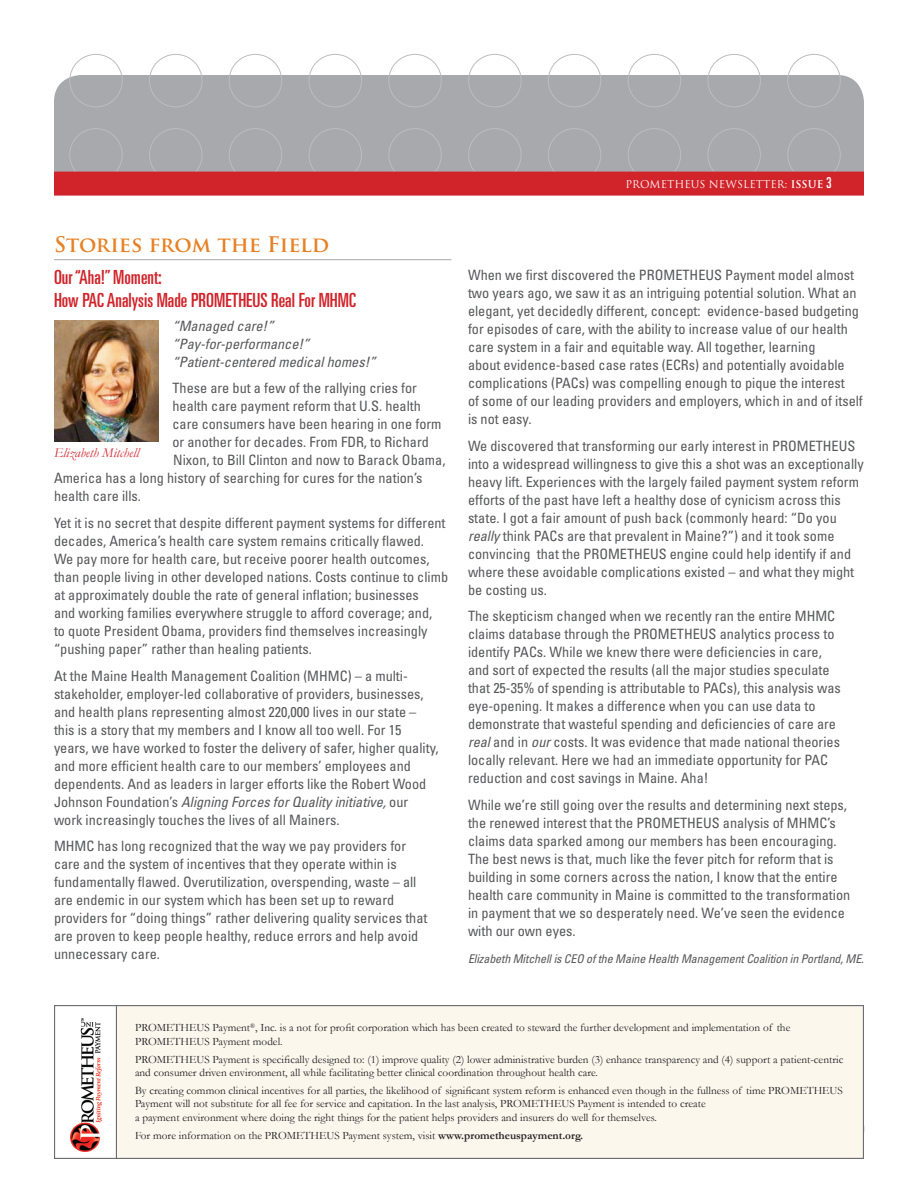
<style>
.page{position:relative;width:918px;height:1188px;background:#fff}
.page>*{position:absolute;margin:0;border:0;box-sizing:border-box;transform-origin:0 0}
.Header2{font:700 21px "Trajan Pro";color:#e78124}
.subhead{font:ultra-condensed 19.5px/23.4px "Univers";color:#d1232a}
.body_text{font:condensed 14.25px/18px "Univers";color:#57585a}
.body_text-2{font:italic condensed 14.25px/18px "Univers";color:#57585a}
.t1{font:italic 13.5px "Garamond";color:#d1232a}
.body_text-3{font:italic condensed 12px "Univers";letter-spacing:-.01em;color:#57585a}
.box_text{font:11.25px/13.5px "Garamond";color:#231f20}
.t2{font:10.5px "Trajan Pro";color:#fff}
.s1{font-style:italic}
.s2{font-weight:700}
.s3{font-family:"Univers";font-stretch:ultra-condensed;font-size:15px}
</style>
<div class="page">
<div style="left:54px;top:75px;width:810px;height:135px;background:#a8a9ad;border-radius:27px"></div>
<div style="left:69px;top:54px;width:54px;height:53px;border:1px solid #bcbdc0;border-radius:50%"></div>
<div style="left:69px;top:128px;width:54px;height:54px;border:1px solid #bcbdc0;border-radius:50%"></div>
<div style="left:388px;top:54px;width:54px;height:53px;border:1px solid #bcbdc0;border-radius:50%"></div>
<div style="left:388px;top:128px;width:54px;height:54px;border:1px solid #bcbdc0;border-radius:50%"></div>
<div style="left:229px;top:54px;width:53px;height:53px;border:1px solid #bcbdc0;border-radius:50%"></div>
<div style="left:229px;top:128px;width:53px;height:54px;border:1px solid #bcbdc0;border-radius:50%"></div>
<div style="left:548px;top:54px;width:53px;height:53px;border:1px solid #bcbdc0;border-radius:50%"></div>
<div style="left:548px;top:128px;width:53px;height:54px;border:1px solid #bcbdc0;border-radius:50%"></div>
<div style="left:149px;top:54px;width:53px;height:53px;border:1px solid #bcbdc0;border-radius:50%"></div>
<div style="left:149px;top:128px;width:53px;height:54px;border:1px solid #bcbdc0;border-radius:50%"></div>
<div style="left:468px;top:54px;width:54px;height:53px;border:1px solid #bcbdc0;border-radius:50%"></div>
<div style="left:468px;top:128px;width:54px;height:54px;border:1px solid #bcbdc0;border-radius:50%"></div>
<div style="left:309px;top:54px;width:53px;height:53px;border:1px solid #bcbdc0;border-radius:50%"></div>
<div style="left:309px;top:128px;width:53px;height:54px;border:1px solid #bcbdc0;border-radius:50%"></div>
<div style="left:628px;top:54px;width:53px;height:53px;border:1px solid #bcbdc0;border-radius:50%"></div>
<div style="left:628px;top:128px;width:53px;height:54px;border:1px solid #bcbdc0;border-radius:50%"></div>
<div style="left:708px;top:54px;width:53px;height:53px;border:1px solid #bcbdc0;border-radius:50%"></div>
<div style="left:708px;top:128px;width:53px;height:54px;border:1px solid #bcbdc0;border-radius:50%"></div>
<div style="left:787px;top:54px;width:54px;height:53px;border:1px solid #bcbdc0;border-radius:50%"></div>
<div style="left:787px;top:128px;width:54px;height:54px;border:1px solid #bcbdc0;border-radius:50%"></div>
<div style="left:27px;top:184px;width:837px;height:52px;background:#fff"></div>
<div style="left:54px;top:172px;width:810px;height:24px;background:#d1232a"></div>
<img style="left:54px;top:320px;width:105px;height:122px">
<hr style="left:54px;top:259px;width:398px;height:1px;background:#a8a9ad">
<img style="left:70px;top:1018px;width:32px;height:133px">
<div style="left:116px;top:1005px;width:748px;height:154px;background:#fbf7ed;border:1px solid #6c6d70"></div>
<p class="Header2" style="left:54px;top:231px;width:277px">Stories from the Field</p>
<p class="subhead" style="left:54px;top:265px;width:303px">Our “Aha!” Moment:<br>How PAC Analysis Made PROMETHEUS Real For MHMC</p>
<p class="body_text-2" style="left:172px;top:316px;width:205px">“Managed care!” “Pay-for-performance!” “Patient-centered medical homes!”</p>
<p class="body_text" style="left:172px;top:379px;width:246px">These are but a few of the rallying cries for</p>
<p class="body_text" style="left:172px;top:397px;width:250px">health care payment reform that U.S. health</p>
<p class="body_text" style="left:172px;top:415px;width:271px">care consumers have been hearing in one form</p>
<p class="body_text" style="left:172px;top:433px;width:258px">or another for decades. From FDR, to Richard</p>
<p class="body_text" style="left:173px;top:451px;width:274px">Nixon, to Bill Clinton and now to Barack Obama,</p>
<p class="body_text" style="left:54px;top:469px;width:370px">America has a long history of searching for cures for the nation’s</p>
<p class="body_text" style="left:54px;top:487px;width:89px">health care ills.</p>
<p class="body_text" style="left:54px;top:514px;width:396px">Yet it is no secret that despite different payment systems for different decades, America’s health care system remains critically flawed.<br>We pay more for health care, but receive poorer health outcomes, than people living in other developed nations. Costs continue to climb at approximately double the rate of general inflation; businesses<br>and working families everywhere struggle to afford coverage; and,<br>to quote President Obama, providers find themselves increasingly “pushing paper” rather than healing patients.</p>
<p class="body_text" style="left:54px;top:666px;width:386px">At the Maine Health Management Coalition (MHMC) – a multi&shy;stakeholder, employer-led collaborative of providers, businesses, and health plans representing almost 220,000 lives in our state – this is a story that my members and I know all too well. For 15 years, we have worked to foster the delivery of safer, higher quality, and more efficient health care to our members’ employees and dependents. And as leaders in larger efforts like the Robert Wood Johnson Foundation’s <span class="s1">Aligning Forces for Quality initiative,</span> our work increasingly touches the lives of all Mainers.</p>
<p class="body_text" style="left:54px;top:837px;width:375px">MHMC has long recognized that the way we pay providers for care and the system of incentives that they operate within is fundamentally flawed. Overutilization, overspending, waste – all are endemic in our system which has been set up to reward providers for “doing things” rather delivering quality services that are proven to keep people healthy, reduce errors and help avoid unnecessary care.</p>
<p class="t1" style="left:54px;top:445px;width:86px">Elizabeth Mitchell</p>
<p class="t2" style="left:626px;top:178px;width:208px">PROMETHEUS NEWSLETTER: <span class="s2">ISSUE</span> <span class="s3">3</span></p>
<p class="body_text" style="left:468px;top:266px;width:396px">When we first discovered the PROMETHEUS Payment model almost two years ago, we saw it as an intriguing potential solution. What an elegant, yet decidedly different, concept: evidence-based budgeting for episodes of care, with the ability to increase value of our health care system in a fair and equitable way. All together, learning<br>about evidence-based case rates (ECRs) and potentially avoidable complications (PACs) was compelling enough to pique the interest<br>of some of our leading providers and employers, which in and of itself is not easy.</p>
<p class="body_text" style="left:468px;top:436px;width:397px">We discovered that transforming our early interest in PROMETHEUS into a widespread willingness to give this a shot was an exceptionally heavy lift. Experiences with the largely failed payment system reform efforts of the past have left a healthy dose of cynicism across this state. I got a fair amount of push back (commonly heard: “Do you <span class="s1">really</span> think PACs are that prevalent in Maine?”) and it took some convincing that the PROMETHEUS engine could help identify if and where these avoidable complications existed – and what they might be costing us.</p>
<p class="body_text" style="left:468px;top:607px;width:374px">The skepticism changed when we recently ran the entire MHMC claims database through the PROMETHEUS analytics process to identify PACs. While we knew there were deficiencies in care, and sort of expected the results (all the major studies speculate that 25-35% of spending is attributable to PACs), this analysis was eye-opening. It makes a difference when you can use data to demonstrate that wasteful spending and deficiencies of care are <span class="s1">real</span> and in <span class="s1">our</span> costs. It was evidence that made national theories locally relevant. Here we had an immediate opportunity for PAC reduction and cost savings in Maine. Aha!</p>
<p class="body_text" style="left:468px;top:796px;width:384px">While we’re still going over the results and determining next steps, the renewed interest that the PROMETHEUS analysis of MHMC’s claims data sparked among our members has been encouraging.<br>The best news is that, much like the fever pitch for reform that is building in some corners across the nation, I know that the entire health care community in Maine is committed to the transformation in payment that we so desperately need. We’ve seen the evidence with our own eyes.</p>
<p class="body_text-3" style="left:468px;top:951px;width:397px">Elizabeth Mitchell is CEO of the Maine Health Management Coalition in Portland, ME.</p>
<p class="box_text" style="left:135px;top:1021px;width:657px">PROMETHEUS Payment<sup>®</sup>, Inc. is a not for profit corporation which has been created to steward the further development and implementation of the<br>PROMETHEUS Payment model.</p>
<p class="box_text" style="left:135px;top:1052px;width:710px">PROMETHEUS Payment is specifically designed to: (1) improve quality (2) lower administrative burden (3) enhance transparency and (4) support a patient-centric and consumer driven environment, all while facilitating better clinical coordination throughout health care.</p>
<p class="box_text" style="left:135px;top:1084px;width:710px">By creating common clinical incentives for all parties, the likelihood of significant system reform is enhanced even though in the fullness of time PROMETHEUS<br>Payment will not substitute for all fee for service and capitation. In the last analysis, PROMETHEUS Payment is intended to create<br>a payment environment where doing the right things for the patient helps providers and insurers do well for themselves.</p>
<p class="box_text" style="left:135px;top:1128px;width:450px">For more information on the PROMETHEUS Payment system, visit <span class="s2">www.prometheuspayment.org.</span></p>
</div>
